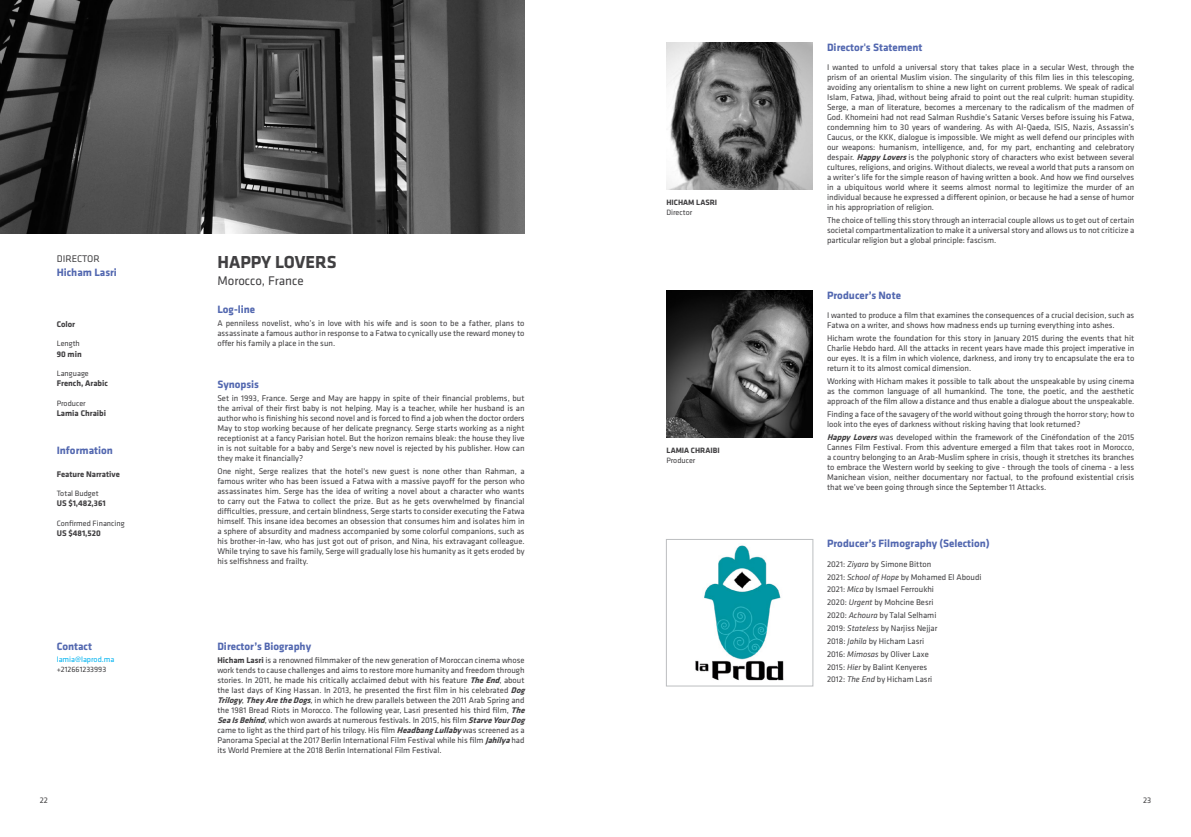
<style>
.page{position:relative;width:1191px;height:837px;background:#fff}
.page>*{position:absolute;margin:0;border:0;box-sizing:border-box;transform-origin:0 0}
.t1{font:700 18px "Klavika";color:#414042}
.t2{font:13px "Klavika";color:#414042}
.t3{font:700 11px "Klavika";color:#5368b0}
.t4{font:10px "Klavika";color:#414042}
.t5{font:8.5px/10px "Klavika";color:#414042;text-align:justify}
.t6{font:700 8.5px "Klavika";color:#414042}
.t7{font:8.4px "Klavika";color:#414042}
.t8{font:8px "Klavika";color:#414042}
.t9{font:700 8px "Klavika";color:#414042}
.t10{font:8px "Klavika";color:#00b3f0}
.s1{font-weight:700}
.s2{font-weight:700;font-style:italic}
.s3{font-style:italic}
</style>
<div class="page">
<img style="left:666px;top:43px;width:147px;height:146px">
<img style="left:666px;top:290px;width:147px;height:147px">
<img style="left:695px;top:545px;width:89px;height:136px">
<div style="left:666px;top:539px;width:147px;height:147px;border:1px solid #bcbec0"></div>
<img style="left:0;top:0;width:524px;height:233px">
<p class="t4" style="left:57px;top:253px;width:45px">DIRECTOR</p>
<p class="t3" style="left:57px;top:266px;width:62px">Hicham Lasri</p>
<p class="t6" style="left:57px;top:320px;width:20px">Color</p>
<p class="t8" style="left:57px;top:339px;width:25px">Length</p>
<p class="t6" style="left:57px;top:349px;width:26px">90 min</p>
<p class="t8" style="left:57px;top:369px;width:34px">Language</p>
<p class="t6" style="left:57px;top:378px;width:53px">French, Arabic</p>
<p class="t8" style="left:57px;top:398px;width:30px">Producer</p>
<p class="t6" style="left:57px;top:408px;width:51px">Lamia Chraibi</p>
<p class="t3" style="left:57px;top:443px;width:58px">Information</p>
<p class="t6" style="left:57px;top:469px;width:65px">Feature Narrative</p>
<p class="t8" style="left:57px;top:489px;width:43px">Total Budget</p>
<p class="t6" style="left:57px;top:498px;width:51px">US $1,482,361</p>
<p class="t8" style="left:57px;top:518px;width:69px">Confirmed Financing</p>
<p class="t6" style="left:57px;top:528px;width:46px">US $481,520</p>
<p class="t3" style="left:57px;top:640px;width:37px">Contact</p>
<p class="t10" style="left:57px;top:654px;width:59px">lamia@laprod.ma</p>
<p class="t8" style="left:57px;top:664px;width:51px">+212661233993</p>
<h1 class="t1" style="left:217px;top:252px;width:121px">HAPPY LOVERS</h1>
<h2 class="t2" style="left:217px;top:273px;width:88px">Morocco, France</h2>
<p class="t3" style="left:217px;top:303px;width:39px">Log-line</p>
<p class="t5" style="left:217px;top:318px;width:309px">A penniless novelist, who’s in love with his wife and is soon to be a father, plans to assassinate a famous author in response to a Fatwa to cynically use the reward money to offer his family a place in the sun.</p>
<p class="t3" style="left:217px;top:378px;width:43px">Synopsis</p>
<p class="t5" style="left:217px;top:393px;width:309px">Set in 1993, France. Serge and May are happy in spite of their financial problems, but the arrival of their first baby is not helping. May is a teacher, while her husband is an author who is finishing his second novel and is forced to find a job when the doctor orders May to stop working because of her delicate pregnancy. Serge starts working as a night receptionist at a fancy Parisian hotel. But the horizon remains bleak: the house they live in is not suitable for a baby and Serge's new novel is rejected by his publisher. How can they make it financially?</p>
<p class="t5" style="left:217px;top:466px;width:309px">One night, Serge realizes that the hotel's new guest is none other than Rahman, a famous writer who has been issued a Fatwa with a massive payoff for the person who assassinates him. Serge has the idea of writing a novel about a character who wants to carry out the Fatwa to collect the prize. But as he gets overwhelmed by financial difficulties, pressure, and certain blindness, Serge starts to consider executing the Fatwa himself. This insane idea becomes an obsession that consumes him and isolates him in a sphere of absurdity and madness accompanied by some colorful companions, such as his brother-in-law, who has just got out of prison, and Nina, his extravagant colleague.<br>While trying to save his family, Serge will gradually lose his humanity as it gets eroded by his selfishness and frailty.</p>
<p class="t3" style="left:217px;top:640px;width:95px">Director’s Biography</p>
<p class="t5" style="left:217px;top:655px;width:311px;text-align:left"><span class="s1">Hicham Lasri</span> is a renowned filmmaker of the new generation of Moroccan cinema whose work tends to cause challenges and aims to restore more humanity and freedom through stories. In 2011, he made his critically acclaimed debut with his feature <span class="s2">TheEnd</span>, about the last days of King Hassan. In 2013, he presented the first film in his celebrated <span class="s2">Dog Trilogy</span>, <span class="s2">TheyAretheDogs</span>, in which he drew parallels between the 2011 Arab Spring and the 1981 Bread Riots in Morocco. The following year, Lasri presented his third film, <span class="s2">The SeaIsBehind</span>, which won awards at numerous festivals. In 2015, his film <span class="s2">StarveYourDog </span>came to light as the third part of his trilogy. His film <span class="s2">HeadbangLullaby</span>was screened as a Panorama Special at the 2017 Berlin International Film Festival while his film <span class="s2">Jahilya</span>had its World Premiere at the 2018 Berlin International Film Festival.</p>
<p class="t9" style="left:666px;top:198px;width:52px">HICHAM LASRI</p>
<p class="t8" style="left:666px;top:208px;width:27px">Director</p>
<p class="t9" style="left:666px;top:446px;width:55px">LAMIA CHRAIBI</p>
<p class="t8" style="left:666px;top:456px;width:30px">Producer</p>
<p class="t3" style="left:827px;top:41px;width:97px">Director's Statement</p>
<p class="t5" style="left:827px;top:62px;width:309px">I wanted to unfold a universal story that takes place in a secular West, through the prism of an oriental Muslim vision. The singularity of this film lies in this telescoping, avoiding any orientalism to shine a new light on current problems. We speak of radical Islam, Fatwa, Jihad, without being afraid to point out the real culprit: human stupidity.<br>Serge, a man of literature, becomes a mercenary to the radicalism of the madmen of God. Khomeini had not read Salman Rushdie’s Satanic Verses before issuing his Fatwa, condemning him to 30 years of wandering. As with Al-Qaeda, ISIS, Nazis, Assassin’s Caucus, or the KKK, dialogue is impossible. We might as well defend our principles with our weapons: humanism, intelligence, and, for my part, enchanting and celebratory despair. <span class="s2">HappyLovers</span>is the polyphonic story of characters who exist between several cultures, religions, and origins. Without dialects, we reveal a world that puts a ransom on a writer’s life for the simple reason of having written a book. And how we find ourselves in a ubiquitous world where it seems almost normal to legitimize the murder of an individual because he expressed a different opinion, or because he had a sense of humor in his appropriation of religion.</p>
<p class="t5" style="left:827px;top:215px;width:309px">The choice of telling this story through an interracial couple allows us to get out of certain societal compartmentalization to make it a universal story and allows us to not criticize a particular religion but a global principle: fascism.</p>
<p class="t3" style="left:827px;top:289px;width:75px">Producer’s Note</p>
<p class="t5" style="left:827px;top:310px;width:309px">I wanted to produce a film that examines the consequences of a crucial decision, such as<br>Fatwa on a writer, and shows how madness ends up turning everything into ashes.</p>
<p class="t5" style="left:827px;top:333px;width:309px">Hicham wrote the foundation for this story in January 2015 during the events that hit Charlie Hebdo hard. All the attacks in recent years have made this project imperative in our eyes. It is a film in which violence, darkness, and irony try to encapsulate the era to return it to its almost comical dimension.</p>
<p class="t5" style="left:827px;top:376px;width:309px">Working with Hicham makes it possible to talk about the unspeakable by using cinema as the common language of all humankind. The tone, the poetic, and the aesthetic approach of the film allow a distance and thus enable a dialogue about the unspeakable.</p>
<p class="t5" style="left:827px;top:409px;width:309px">Finding a face of the savagery of the world without going through the horror story; how to look into the eyes of darkness without risking having that look returned?</p>
<p class="t5" style="left:827px;top:432px;width:309px"><span class="s2">HappyLovers</span>was developed within the framework of the Cinéfondation of the 2015<br>Cannes Film Festival. From this adventure emerged a film that takes root in Morocco, a country belonging to an Arab-Muslim sphere in crisis, though it stretches its branches to embrace the Western world by seeking to give - through the tools of cinema - a less Manichean vision, neither documentary nor factual, to the profound existential crisis that we’ve been going through since the September 11 Attacks.</p>
<p class="t3" style="left:827px;top:537px;width:164px">Producer’s Filmography (Selection)</p>
<p class="t5" style="left:827px;top:557px;width:156px;line-height:12.8px;text-align:left">2021: <span class="s3">Ziyara</span> by Simone Bitton<br>2021: <span class="s3">School of Hope</span> by Mohamed El Aboudi<br>2021: <span class="s3">Mica</span> by Ismael Ferroukhi<br>2020: <span class="s3">Urgent</span> by Mohcine Besri<br>2020: <span class="s3">Achoura</span> by Talal Selhami<br>2019: <span class="s3">Stateless</span> by Narjiss Nejjar<br>2018: <span class="s3">Jahila</span> by Hicham Lasri<br>2016: <span class="s3">Mimosas</span> by Oliver Laxe<br>2015: <span class="s3">Hier</span> by Balint Kenyeres<br>2012: <span class="s3">The End</span> by Hicham Lasri</p>
<p class="t7" style="left:40px;top:795px;width:10px">22</p>
<p class="t7" style="left:1143px;top:795px;width:10px">23</p>
</div>
